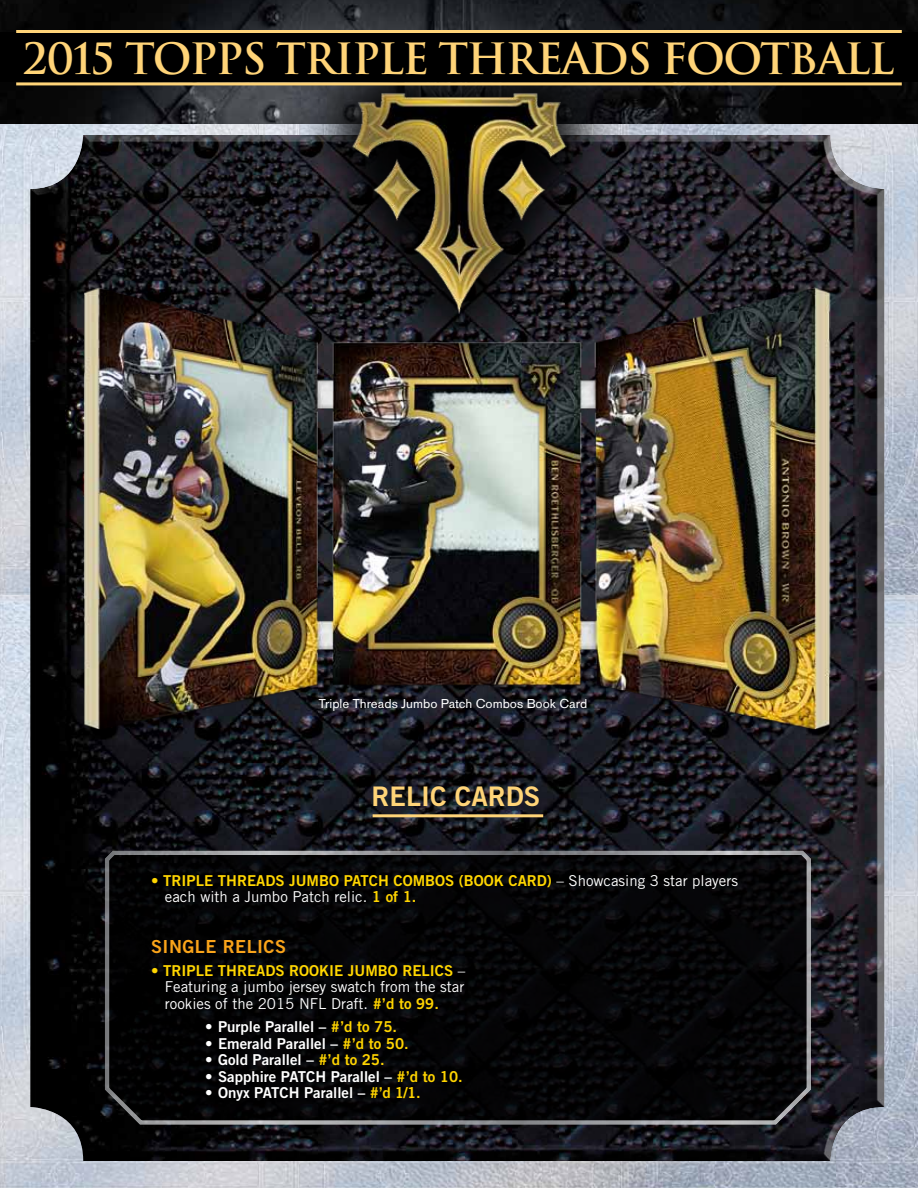
<style>
.page{position:relative;width:918px;height:1188px;background:#fff}
.page>*{position:absolute;margin:0;border:0;box-sizing:border-box;transform-origin:0 0}
.t1{font:700 42px "Trajan";letter-spacing:-.035em;color:#ffd478}
.t2{font:27px "Trade Gothic Bold Two";color:#ffd478}
.t3{font:18px "Trade Gothic Bold Two";letter-spacing:.025em;color:#faa41a}
.t4{font:15px/16.5px "Trade Gothic";color:#fff}
.t5{font:15px "Trade Gothic Bold Two";color:#fff}
.t6{font:15px "Trade Gothic Bold Two";color:#ffd600}
.t7{font:13.5px "A Grotesk Rgl";color:#fff}
.s1{font-family:"Trade Gothic Bold Two";color:#ffd600}
.s2{font-family:"Trade Gothic Bold Two";color:#ffd400}
.s3{font-family:"Trade Gothic";color:#fff}
.s4{color:#ffd400}
</style>
<div class="page">
<img style="left:0;top:123px;width:918px;height:472px">
<img style="left:0;top:595px;width:918px;height:593px">
<div style="left:28px;top:134px;width:858px;height:1028px;background:#000;opacity:.75"></div>
<img style="left:0;top:0;width:918px;height:123px">
<img style="left:57px;top:272px;width:808px;height:481px">
<div style="left:103px;top:849px;width:708px;height:277px;background:#000"></div>
<div style="left:290px;top:28px;width:338px;height:348px;background:#000;opacity:.95"></div>
<img style="left:345px;top:85px;width:230px;height:238px">
<div style="left:0;top:32px;width:918px;height:50px;background:#000"></div>
<hr style="left:16px;top:30px;width:886px;height:3px;background:#ffd478">
<hr style="left:16px;top:82px;width:886px;height:3px;background:#ffd478">
<hr style="left:373px;top:814px;width:170px;height:3px;background:#ffd478">
<h1 class="t1" style="left:24px;top:32px;width:872px">2015 TOPPS TRIPLE THREADS FOOTBALL</h1>
<p class="t7" style="left:319px;top:694px;width:270px">Triple Threads Jumbo Patch Combos Book Card</p>
<h2 class="t2" style="left:372px;top:780px;width:170px">RELIC CARDS</h2>
<p class="t6" style="left:151px;top:871px;width:78px">• Triple Thr</p>
<p class="t6" style="left:247px;top:871px;width:238px">eads Jumbo Patch Combos (BOOK</p>
<p class="t4" style="left:509px;top:872px;width:231px"><span class="s1">CARD)</span> – Showcasing 3 star players</p>
<p class="t4" style="left:165px;top:889px;width:253px">each with a Jumbo Patch relic. <span class="s2">1 of 1.</span></p>
<p class="t3" style="left:151px;top:935px;width:136px">SINGLE RELICS</p>
<p class="t6" style="left:151px;top:961px;width:78px">• Triple Thr</p>
<p class="t6" style="left:247px;top:961px;width:220px">eads Rookie JUM BO Relics <span class="s3">–</span></p>
<p class="t4" style="left:165px;top:979px;width:301px">Featuring a jumbo jersey swatch from the star rookies of the 2015 NFL Draft. <span class="s2">#’d to 99.</span></p>
<p class="t5" style="left:205px;top:1017px;width:193px">• Purple Parallel – <span class="s4">#’d to 75.</span></p>
<p class="t5" style="left:205px;top:1034px;width:205px">• Emerald Parallel – <span class="s4">#’d to 50.</span></p>
<p class="t5" style="left:205px;top:1050px;width:181px">• Gold Parallel – <span class="s4">#’d to 25.</span></p>
<p class="t5" style="left:205px;top:1067px;width:259px">• Sapphire PATCH Parallel – <span class="s4">#’d to 10.</span></p>
<p class="t5" style="left:205px;top:1083px;width:217px">• Onyx PATCH Parallel – <span class="s4">#’d 1/1.</span></p>
</div>
